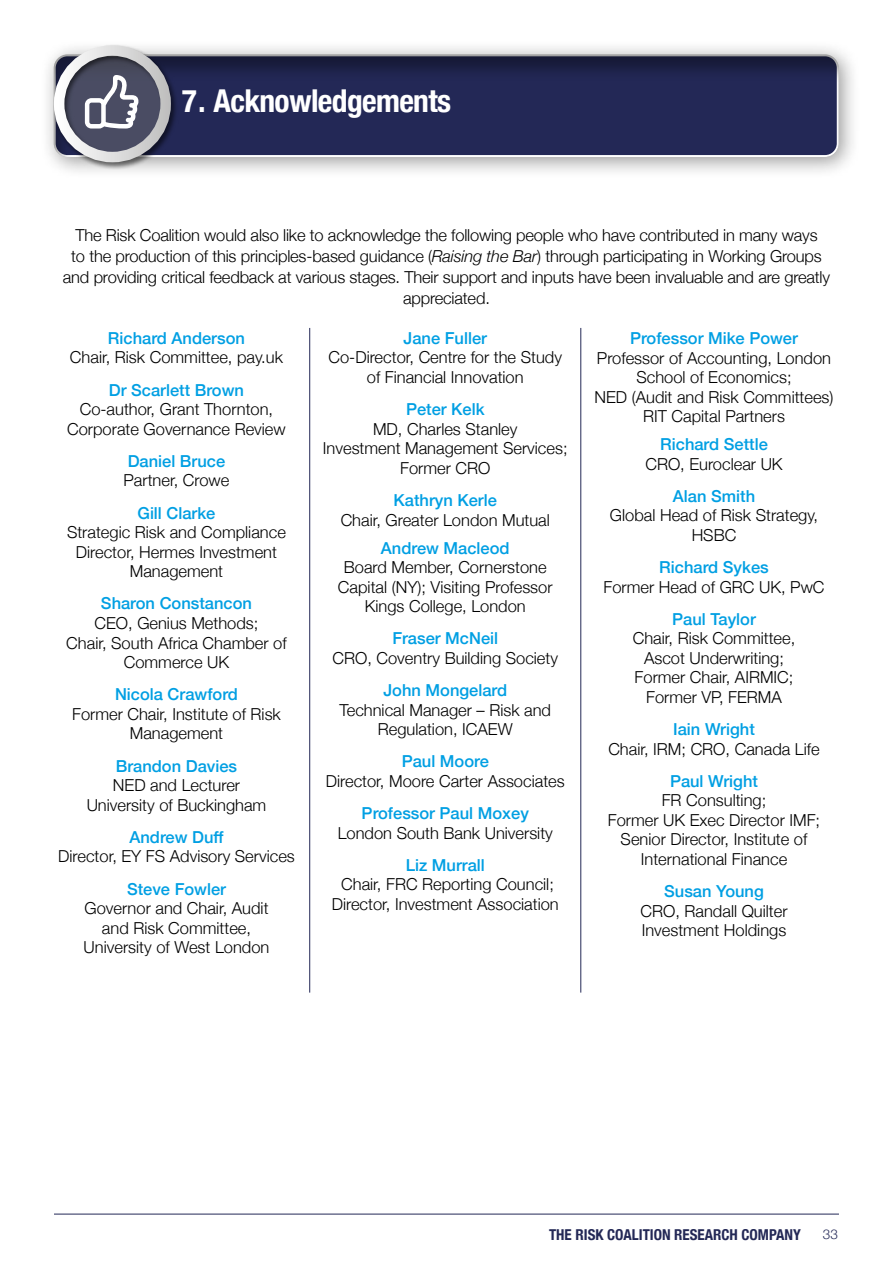
<style>
.page{position:relative;width:893px;height:1263px;background:#fff}
.page>*{position:absolute;margin:0;border:0;box-sizing:border-box;transform-origin:0 0}
.t1{font:700 condensed 31.5px "Helvetica Neue";letter-spacing:-.02em;color:#fff}
.t2{font:300 16.5px/19.5px "Helvetica Neue";color:#000;text-align:center}
.t3{font:500 16.5px "Helvetica Neue";color:#009fe3}
.t4{font:700 condensed 15px "Helvetica Neue";color:#232856}
.t5{font:300 13.5px "Helvetica Neue";color:#232856}
.s1{font-style:italic}
</style>
<div class="page">
<hr style="left:54px;top:1214px;width:785px;height:1px;background:#232856">
<svg style="left:309px;top:327px;width:2px;height:256px"></svg>
<hr style="left:580px;top:328px;width:1px;height:664px;background:#232856">
<hr style="left:309px;top:328px;width:1px;height:664px;background:#232856">
<div style="left:40px;top:40px;width:821px;height:139px;background:#000;opacity:.4"></div>
<div style="left:51px;top:54px;width:789px;height:105px;background:#000;opacity:.37"></div>
<div style="left:53px;top:44px;width:126px;height:126px;background:#000;opacity:.54"></div>
<div style="left:54px;top:45px;width:117px;height:117px;border:10px solid #fff;border-radius:50%"></div>
<svg style="left:84px;top:74px;width:55px;height:55px"></svg>
<h1 class="t1" style="left:182px;top:75px;width:271px">7. Acknowledgements</h1>
<p class="t2" style="left:63px;top:224px;width:769px;line-height:21px">The Risk Coalition would also like to acknowledge the following people who have contributed in many ways<br>to the production of this principles-based guidance (<span class="s1">Raising the Bar</span>) through participating in Working Groups and providing critical feedback at various stages. Their support and inputs have been invaluable and are greatly appreciated.</p>
<p class="t3" style="left:108px;top:325px;width:138px">Richard Anderson</p>
<p class="t2" style="left:70px;top:347px;width:215px">Chair, Risk Committee, pay.uk</p>
<p class="t3" style="left:109px;top:376px;width:137px">Dr Scarlett Brown</p>
<p class="t2" style="left:67px;top:398px;width:220px">Co-author, Grant Thornton,<br>Corporate Governance Review</p>
<p class="t3" style="left:128px;top:448px;width:99px">Daniel Bruce</p>
<p class="t2" style="left:124px;top:470px;width:107px">Partner, Crowe</p>
<p class="t3" style="left:137px;top:500px;width:79px">Gill Clarke</p>
<p class="t2" style="left:67px;top:521px;width:220px">Strategic Risk and Compliance<br>Director, Hermes Investment<br>Management</p>
<p class="t3" style="left:101px;top:590px;width:152px">Sharon Constancon</p>
<p class="t2" style="left:66px;top:612px;width:222px">CEO, Genius Methods;<br>Chair, South Africa Chamber of<br>Commerce UK</p>
<p class="t3" style="left:115px;top:681px;width:124px">Nicola Crawford</p>
<p class="t2" style="left:72px;top:703px;width:210px">Former Chair, Institute of Risk<br>Management</p>
<p class="t3" style="left:116px;top:752px;width:123px">Brandon Davies</p>
<p class="t2" style="left:87px;top:774px;width:181px">NED and Lecturer<br>University of Buckingham</p>
<p class="t3" style="left:129px;top:824px;width:96px">Andrew Duff</p>
<p class="t2" style="left:58px;top:845px;width:238px">Director, EY FS Advisory Services</p>
<p class="t3" style="left:127px;top:875px;width:101px">Steve Fowler</p>
<p class="t2" style="left:84px;top:897px;width:187px">Governor and Chair, Audit and Risk Committee,<br>University of West London</p>
<p class="t3" style="left:404px;top:325px;width:85px">Jane Fuller</p>
<p class="t2" style="left:328px;top:347px;width:235px">Co-Director, Centre for the Study of Financial Innovation</p>
<p class="t3" style="left:406px;top:396px;width:80px">Peter Kelk</p>
<p class="t2" style="left:323px;top:418px;width:246px">MD, Charles Stanley<br>Investment Management Services;<br>Former CRO</p>
<p class="t3" style="left:394px;top:487px;width:105px">Kathryn Kerle</p>
<p class="t2" style="left:341px;top:509px;width:211px">Chair, Greater London Mutual</p>
<p class="t3" style="left:381px;top:534px;width:130px">Andrew Macleod</p>
<p class="t2" style="left:338px;top:556px;width:216px">Board Member, Cornerstone<br>Capital (NY); Visiting Professor<br>Kings College, London</p>
<p class="t3" style="left:392px;top:625px;width:107px">Fraser McNeil</p>
<p class="t2" style="left:332px;top:647px;width:227px">CRO, Coventry Building Society</p>
<p class="t3" style="left:383px;top:677px;width:125px">John Mongelard</p>
<p class="t2" style="left:339px;top:699px;width:213px">Technical Manager – Risk and<br>Regulation, ICAEW</p>
<p class="t3" style="left:402px;top:748px;width:89px">Paul Moore</p>
<p class="t2" style="left:326px;top:770px;width:240px">Director, Moore Carter Associates</p>
<p class="t3" style="left:362px;top:800px;width:169px">Professor Paul Moxey</p>
<p class="t2" style="left:338px;top:822px;width:217px">London South Bank University</p>
<p class="t3" style="left:406px;top:852px;width:81px">Liz Murrall</p>
<p class="t2" style="left:332px;top:873px;width:229px">Chair, FRC Reporting Council;<br>Director, Investment Association</p>
<p class="t3" style="left:630px;top:325px;width:169px">Professor Mike Power</p>
<p class="t2" style="left:594px;top:347px;width:240px">Professor of Accounting, London<br>School of Economics;<br>NED (Audit and Risk Committees)<br>RIT Capital Partners</p>
<p class="t3" style="left:660px;top:431px;width:109px">Richard Settle</p>
<p class="t2" style="left:645px;top:453px;width:139px">CRO, Euroclear UK</p>
<p class="t3" style="left:673px;top:483px;width:84px">Alan Smith</p>
<p class="t2" style="left:610px;top:504px;width:210px">Global Head of Risk Strategy,<br>HSBC</p>
<p class="t3" style="left:659px;top:554px;width:111px">Richard Sykes</p>
<p class="t2" style="left:603px;top:576px;width:223px">Former Head of GRC UK, PwC</p>
<p class="t3" style="left:672px;top:606px;width:85px">Paul Taylor</p>
<p class="t2" style="left:633px;top:627px;width:164px">Chair, Risk Committee,<br>Ascot Underwriting;<br>Former Chair, AIRMIC;<br>Former VP, FERMA</p>
<p class="t3" style="left:673px;top:716px;width:83px">Iain Wright</p>
<p class="t2" style="left:608px;top:738px;width:213px">Chair, IRM; CRO, Canada Life</p>
<p class="t3" style="left:670px;top:768px;width:90px">Paul Wright</p>
<p class="t2" style="left:608px;top:789px;width:214px">FR Consulting;<br>Former UK Exec Director IMF;<br>Senior Director, Institute of<br>International Finance</p>
<p class="t3" style="left:664px;top:878px;width:101px">Susan Young</p>
<p class="t2" style="left:640px;top:900px;width:149px;text-align:left">CRO, Randall Quilter<br>Investment Holdings</p>
<p class="t4" style="left:549px;top:1222px;width:253px">THE RISK COALITION RESEARCH COMPANY</p>
<p class="t5" style="left:823px;top:1223px;width:17px">33</p>
</div>
